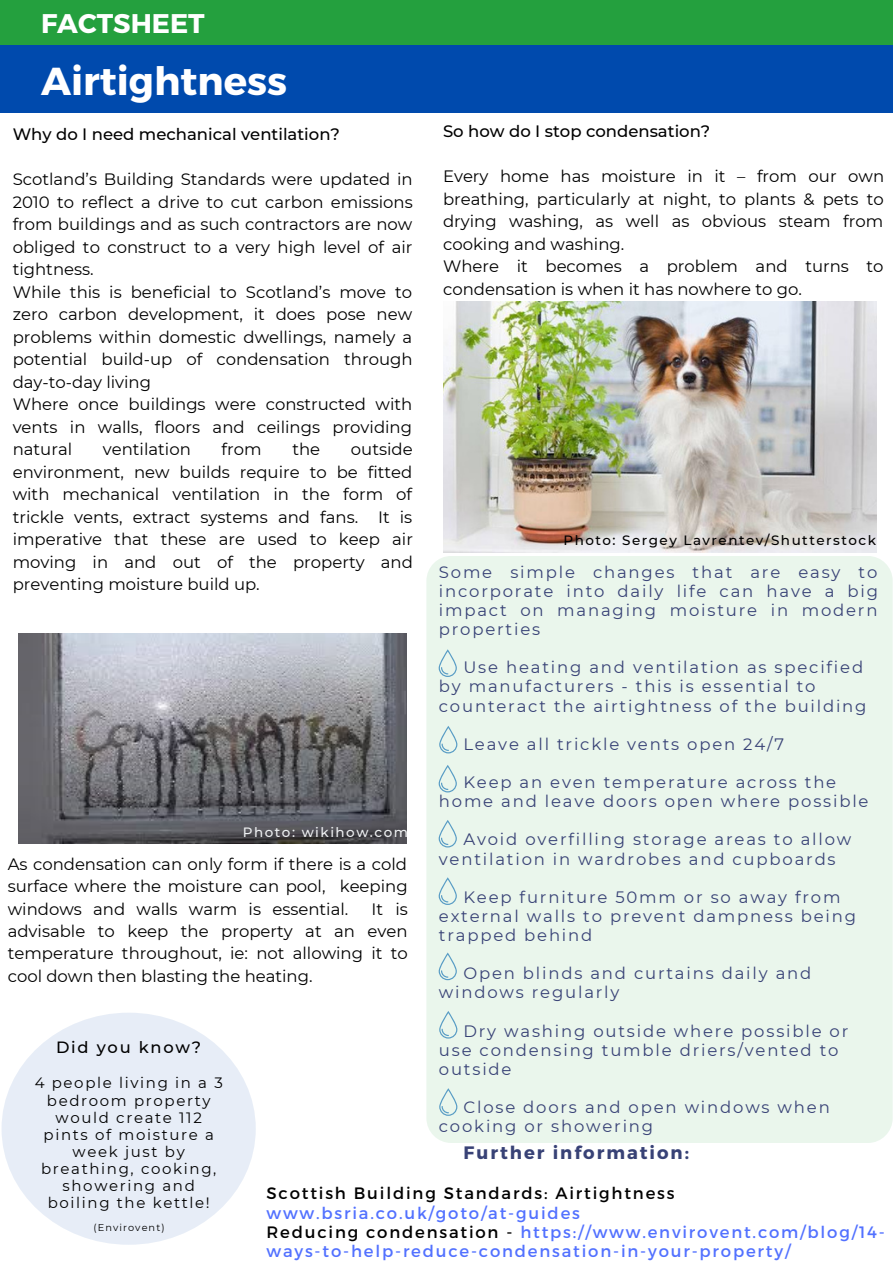
<style>
.page{position:relative;width:893px;height:1264px;background:#fff}
.page>*{position:absolute;margin:0;border:0;box-sizing:border-box;transform-origin:0 0}
.t1{font:700 39px "Montserrat";color:#fff}
.t2{font:700 27px "Montserrat";color:#fff}
.t3{font:700 18px "Montserrat";letter-spacing:.11em;color:#384276}
.t4{font:16.5px/22.5px "Montserrat";color:#000;text-align:justify}
.t5{font:16.5px/19px "Montserrat";letter-spacing:.11em;color:#384276}
.t6{font:16.5px/19px "Montserrat";letter-spacing:.11em;color:#5271ff}
.t7{font:500 16.5px "Montserrat";color:#000}
.t8{font:16.5px "Montserrat";letter-spacing:.11em;color:#000}
.t9{font:500 16.2px "Montserrat";letter-spacing:.11em;color:#000}
.t10{font:15px/17.1px "Montserrat";letter-spacing:.11em;color:#000;text-align:center}
.t11{font:500 13.5px "Montserrat";letter-spacing:.11em;color:#000}
.t12{font:500 13.5px "Montserrat";letter-spacing:.11em;color:#eef0f2}
.t13{font:9.75px "Montserrat";letter-spacing:.11em;color:#000}
.s1{color:#000}
</style>
<div class="page">
<div style="left:2px;top:1012px;width:254px;height:232px;background:#e7edf7;border-radius:50%"></div>
<img style="left:19px;top:633px;width:388px;height:210px">
<img style="left:443px;top:302px;width:433px;height:250px">
<div style="left:426px;top:556px;width:466px;height:586px;background:#eaf6ec;border-radius:25px"></div>
<svg style="left:438px;top:820px;width:19px;height:27px"></svg>
<svg style="left:438px;top:649px;width:19px;height:28px"></svg>
<svg style="left:439px;top:726px;width:18px;height:27px"></svg>
<svg style="left:438px;top:765px;width:19px;height:27px"></svg>
<svg style="left:438px;top:877px;width:19px;height:28px"></svg>
<svg style="left:438px;top:952px;width:19px;height:28px"></svg>
<svg style="left:439px;top:1011px;width:18px;height:27px"></svg>
<svg style="left:439px;top:1088px;width:18px;height:27px"></svg>
<div style="left:0;top:44px;width:892px;height:68px;background:#004aad"></div>
<div style="left:0;top:0;width:892px;height:44px;background:#24a03e"></div>
<h2 class="t2" style="left:41px;top:6px;width:165px">FACTSHEET</h2>
<h1 class="t1" style="left:41px;top:55px;width:248px">Airtightness</h1>
<p class="t7" style="left:443px;top:121px;width:269px">So how do I stop condensation?</p>
<p class="t4" style="left:443px;top:165px;width:442px;text-align:left">Every home has moisture in it – from our own breathing, particularly at night, to plants &amp; pets to drying washing, as well as obvious steam from cooking and washing.<br>Where it becomes a problem and turns to condensation is when it has nowhere to go.</p>
<p class="t7" style="left:13px;top:124px;width:329px">Why do I need mechanical ventilation?</p>
<p class="t4" style="left:13px;top:168px;width:401px;text-align:left">Scotland’s Building Standards were updated in 2010 to reflect a drive to cut carbon emissions from buildings and as such contractors are now obliged to construct to a very high level of air tightness.<br>While this is beneficial to Scotland’s move to zero carbon development, it does pose new problems within domestic dwellings, namely a potential build-up of condensation through day-to-day living<br>Where once buildings were constructed with vents in walls, floors and ceilings providing natural</p>
<p class="t4" style="left:103px;top:438px;width:89px">ventilation</p>
<p class="t4" style="left:221px;top:438px;width:42px">from</p>
<p class="t4" style="left:292px;top:438px;width:29px">the</p>
<p class="t4" style="left:13px;top:438px;width:401px;text-indent:338px">outside environment, new builds require to be fitted with mechanical ventilation in the form of trickle vents, extract systems and fans. It is imperative that these are used to keep air moving in and out of the property and preventing moisture build up.</p>
<p class="t11" style="left:563px;top:531px;width:314px">Photo: Sergey Lavrentev/Shutterstock</p>
<p class="t5" style="left:439px;top:562px;width:441px;text-align:justify">Some simple changes that are easy to incorporate into daily life can have a big impact on managing moisture in modern properties</p>
<p class="t5" style="left:439px;top:658px;width:429px;text-indent:25px">Use heating and ventilation as specified by manufacturers - this is essential to counteract the airtightness of the building</p>
<p class="t5" style="left:463px;top:734px;width:322px">Leave all trickle vents open 24/7</p>
<p class="t5" style="left:439px;top:772px;width:431px;text-align:center">Keep an even temperature across the home and leave doors open where possible</p>
<p class="t5" style="left:439px;top:830px;width:414px;text-indent:25px">Avoid overfilling storage areas to allow ventilation in wardrobes and cupboards</p>
<p class="t5" style="left:439px;top:887px;width:418px;text-indent:25px">Keep furniture 50mm or so away from external walls to prevent dampness being trapped behind</p>
<p class="t5" style="left:439px;top:963px;width:374px;text-indent:25px">Open blinds and curtains daily and windows regularly</p>
<p class="t5" style="left:439px;top:1021px;width:411px;text-indent:25px">Dry washing outside where possible or use condensing tumble driers/vented to outside</p>
<p class="t5" style="left:439px;top:1097px;width:392px;text-indent:25px">Close doors and open windows when cooking or showering</p>
<p class="t12" style="left:243px;top:823px;width:166px">Photo: wikihow.com</p>
<p class="t4" style="left:8px;top:852px;width:401px">As condensation can only form if there is a cold surface where the moisture can pool, keeping windows and walls warm is essential.</p>
<p class="t4" style="left:8px;top:897px;width:401px;text-indent:364px">It is advisable to keep the property at an even temperature throughout, ie: not allowing it to cool down then blasting the heating.</p>
<p class="t9" style="left:56px;top:1036px;width:147px">Did you know?</p>
<p class="t10" style="left:35px;top:1074px;width:190px">4 people living in a 3 bedroom property would create 112 pints of moisture a week just by breathing, cooking, showering and boiling the kettle!</p>
<p class="t13" style="left:93px;top:1221px;width:73px">(Envirovent)</p>
<p class="t3" style="left:463px;top:1140px;width:227px">Further information:</p>
<p class="t8" style="left:266px;top:1182px;width:409px">Scottish Building Standards: Airtightness</p>
<p class="t6" style="left:266px;top:1202px;width:620px">www.bsria.co.uk/goto/at-guides<br><span class="s1">Reducing condensation -</span> https://www.envirovent.com/blog/14- ways-to-help-reduce-condensation-in-your-property/</p>
</div>
